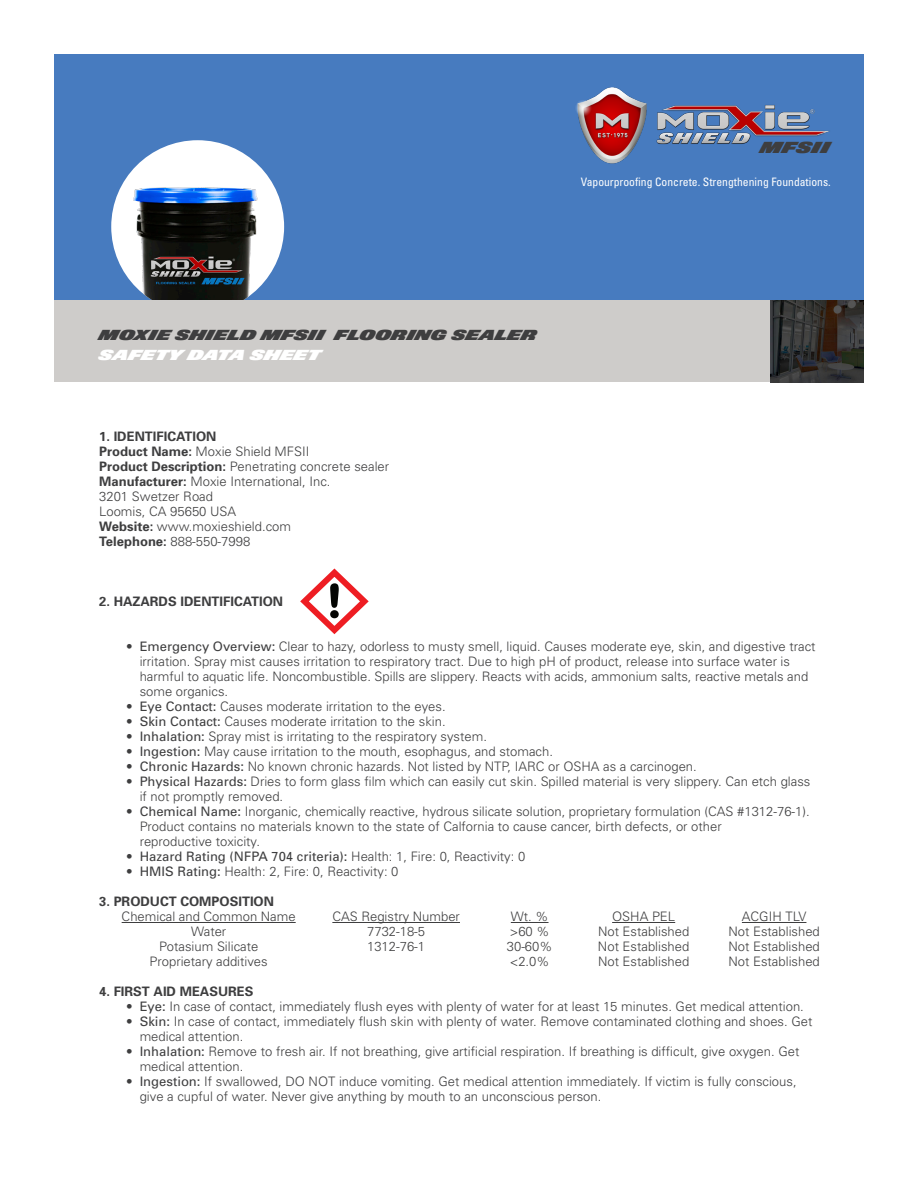
<style>
.page{position:relative;width:918px;height:1188px;background:#fff}
.page>*{position:absolute;margin:0;border:0;box-sizing:border-box;transform-origin:0 0}
.t1{font:18.15px "Nitro";color:#3e3e3f}
.t2{font:16.5px "Nitro";color:#3e3e3f}
.t3{font:16.5px "Nitro";letter-spacing:-.005em;color:#fff}
.t4{font:300 13.05px/15px "Univers";color:#3e3e3f}
.t5{font:700 13.05px "Univers";color:#3e3e3f}
.t6{font:13.05px "Univers";color:#3e3e3f}
.t7{font:condensed 11.7px "Univers";color:#fff}
.s1{font-weight:700}
.s2{font-weight:400}
.s3{font-weight:300}
</style>
<div class="page">
<div style="left:54px;top:54px;width:810px;height:246px;background:#477bbf"></div>
<div style="left:111px;top:140px;width:173px;height:173px;background:#fff;border-radius:50%"></div>
<img style="left:117px;top:171px;width:160px;height:129px">
<div style="left:54px;top:300px;width:810px;height:82px;background:#ceccca"></div>
<img style="left:576px;top:87px;width:254px;height:77px">
<hr style="left:122px;top:922px;width:174px;height:1px;background:#3e3e3f">
<hr style="left:332px;top:922px;width:128px;height:1px;background:#3e3e3f">
<hr style="left:511px;top:922px;width:38px;height:1px;background:#3e3e3f">
<hr style="left:612px;top:922px;width:63px;height:1px;background:#3e3e3f">
<hr style="left:742px;top:922px;width:64px;height:1px;background:#3e3e3f">
<img style="left:771px;top:301px;width:93px;height:81px">
<svg style="left:300px;top:568px;width:69px;height:67px"></svg>
<p class="t1" style="left:761px;top:136px;width:71px">MFSII</p>
<p class="t7" style="left:581px;top:175px;width:252px">Vapourproofing Concrete. Strengthening Foundations.</p>
<p class="t2" style="left:99px;top:325px;width:440px">MOXIE SHIELD MFSII FLOORING SEALER</p>
<p class="t3" style="left:99px;top:345px;width:224px">SAFETY DATA SHEET</p>
<p class="t5" style="left:99px;top:428px;width:119px">1. IDENTIFICATION</p>
<p class="t4" style="left:99px;top:444px;width:212px"><span class="s1">Product Name:</span> Moxie Shield MFSII</p>
<p class="t4" style="left:99px;top:459px;width:292px"><span class="s1">Product Description:</span> Penetrating concrete sealer</p>
<p class="t4" style="left:99px;top:474px;width:233px"><span class="s1">Manufacturer:</span> Moxie International, Inc.</p>
<p class="t4" style="left:99px;top:489px;width:115px">3201 Swetzer Road</p>
<p class="t4" style="left:99px;top:504px;width:139px">Loomis, CA 95650 USA</p>
<p class="t4" style="left:99px;top:519px;width:193px"><span class="s1">Website:</span> www.moxieshield.com</p>
<p class="t4" style="left:99px;top:534px;width:153px"><span class="s1">Telephone:</span> 888-550-7998</p>
<p class="t5" style="left:99px;top:593px;width:185px">2. HAZARDS IDENTIFICATION</p>
<p class="t4" style="left:140px;top:639px;width:677px;text-indent:-13px">• <span class="s2">Emergency Overview:</span> Clear to hazy, odorless to musty smell, liquid. Causes moderate eye, skin, and digestive tract irritation. Spray mist causes irritation to respiratory tract. Due to high pH of product, release into surface water is harmful to aquatic life. Noncombustible. Spills are slippery. Reacts with acids, ammonium salts, reactive metals and some organics.</p>
<p class="t4" style="left:126px;top:699px;width:321px">• <span class="s2">Eye Contact:</span> Causes moderate irritation to the eyes.</p>
<p class="t4" style="left:126px;top:714px;width:321px">• <span class="s2">Skin Contact:</span> Causes moderate irritation to the skin.</p>
<p class="t4" style="left:126px;top:729px;width:362px">• <span class="s2">Inhalation:</span> Spray mist is irritating to the respiratory system.</p>
<p class="t4" style="left:126px;top:744px;width:428px">• <span class="s2">Ingestion:</span> May cause irritation to the mouth, esophagus, and stomach.</p>
<p class="t4" style="left:126px;top:759px;width:572px">• <span class="s2">Chronic Hazards:</span> No known chronic hazards. Not listed by NTP, IARC or OSHA as a carcinogen.</p>
<p class="t4" style="left:140px;top:774px;width:672px;text-indent:-13px">• <span class="s2">Physical Hazards:</span> Dries to form glass film which can easily cut skin. Spilled material is very slippery. Can etch glass if not promptly removed.</p>
<p class="t4" style="left:140px;top:804px;width:672px;text-indent:-13px">• <span class="s2">Chemical Name:</span> Inorganic, chemically reactive, hydrous silicate solution, proprietary formulation (CAS #1312-76-1).<br>Product contains no materials known to the state of Calfornia to cause cancer, birth defects, or other</p>
<p class="t4" style="left:140px;top:834px;width:122px">reproductive toxicity.</p>
<p class="t6" style="left:126px;top:848px;width:401px"><span class="s3">•</span> Hazard Rating (NFPA 704 criteria): <span class="s3">Health: 1, Fire: 0, Reactivity: 0</span></p>
<p class="t4" style="left:126px;top:864px;width:274px">• <span class="s2">HMIS Rating:</span> Health: 2, Fire: 0, Reactivity: 0</p>
<p class="t5" style="left:99px;top:893px;width:176px">3. PRODUCT COMPOSITION</p>
<p class="t4" style="left:122px;top:909px;width:176px">Chemical and Common Name</p>
<p class="t4" style="left:332px;top:909px;width:129px">CAS Registry Number</p>
<p class="t4" style="left:511px;top:909px;width:39px">Wt. %</p>
<p class="t4" style="left:612px;top:909px;width:65px">OSHA PEL</p>
<p class="t4" style="left:742px;top:909px;width:66px">ACGIH TLV</p>
<p class="t4" style="left:191px;top:924px;width:37px">Water</p>
<p class="t4" style="left:367px;top:924px;width:60px">7732-18-5</p>
<p class="t4" style="left:510px;top:924px;width:41px">&gt;60 %</p>
<p class="t4" style="left:598px;top:924px;width:93px">Not Established</p>
<p class="t4" style="left:729px;top:924px;width:93px">Not Established</p>
<p class="t4" style="left:159px;top:939px;width:101px">Potasium Silicate</p>
<p class="t4" style="left:367px;top:939px;width:60px">1312-76-1</p>
<p class="t4" style="left:507px;top:939px;width:47px">30-60%</p>
<p class="t4" style="left:598px;top:939px;width:93px">Not Established</p>
<p class="t4" style="left:728px;top:939px;width:93px">Not Established</p>
<p class="t4" style="left:150px;top:954px;width:120px">Proprietary additives</p>
<p class="t4" style="left:510px;top:954px;width:41px">&lt;2.0%</p>
<p class="t4" style="left:598px;top:954px;width:93px">Not Established</p>
<p class="t4" style="left:729px;top:954px;width:93px">Not Established</p>
<p class="t5" style="left:99px;top:983px;width:156px">4. FIRST AID MEASURES</p>
<p class="t4" style="left:126px;top:999px;width:679px">• <span class="s2">Eye:</span> In case of contact, immediately flush eyes with plenty of water for at least 15 minutes. Get medical attention.</p>
<p class="t4" style="left:140px;top:1014px;width:674px;text-indent:-13px">• <span class="s2">Skin:</span> In case of contact, immediately flush skin with plenty of water. Remove contaminated clothing and shoes. Get medical attention.</p>
<p class="t4" style="left:140px;top:1044px;width:661px;text-indent:-13px">• <span class="s2">Inhalation:</span> Remove to fresh air. If not breathing, give artificial respiration. If breathing is difficult, give oxygen. Get medical attention.</p>
<p class="t4" style="left:140px;top:1074px;width:658px;text-indent:-13px">• <span class="s2">Ingestion:</span> If swallowed, DO NOT induce vomiting. Get medical attention immediately. If victim is fully conscious, give a cupful of water. Never give anything by mouth to an unconscious person.</p>
</div>
